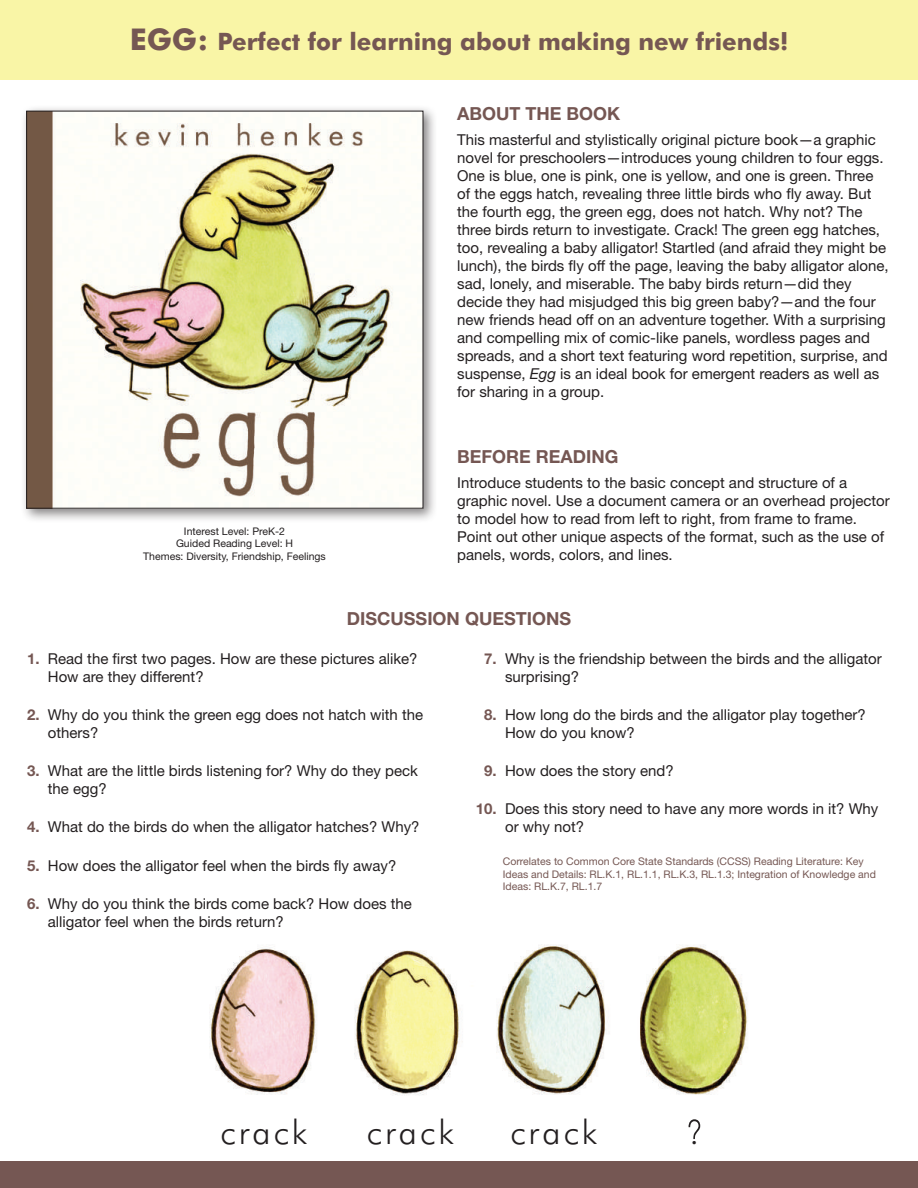
<style>
.page{position:relative;width:918px;height:1188px;background:#fff}
.page>*{position:absolute;margin:0;border:0;box-sizing:border-box;transform-origin:0 0}
.t1{font:300 33.6px "Futura BT";letter-spacing:.09em;color:#231f20}
.t2{font:700 24px "Futura BT";color:#755753}
.t3{font:700 18px "Helvetica Neue";color:#755753}
.t4{font:15px/18px "Helvetica Neue";color:#231f20}
.t5{font:10.5px/12.6px "Helvetica Neue";color:#755753}
.t6{font:10.5px/12.6px "Helvetica Neue";color:#231f20;text-align:center}
.s1{font-size:30px}
.s2{font-style:italic}
.s3{font-weight:700;color:#755753}
</style>
<div class="page">
<div style="left:20px;top:105px;width:418px;height:418px;background:#231f20;opacity:.55"></div>
<img style="left:28px;top:113px;width:393px;height:394px">
<div style="left:26px;top:111px;width:397px;height:398px;border:1px solid #231f20"></div>
<div style="left:0;top:0;width:918px;height:79px;background:#f9f5a6"></div>
<div style="left:0;top:1161px;width:918px;height:27px;background:#755753"></div>
<img style="left:210px;top:945px;width:538px;height:150px">
<svg style="left:688px;top:1119px;width:12px;height:20px"></svg>
<h2 class="t2" style="left:130px;top:27px;width:660px"><span class="s1">EGG:</span> Perfect for learning about making new friends!</h2>
<p class="t6" style="left:143px;top:525px;width:184px">Interest Level: PreK-2<br>Guided Reading Level: H<br>Themes: Diversity, Friendship, Feelings</p>
<p class="t3" style="left:457px;top:102px;width:165px">ABOUT THE BOOK</p>
<p class="t4" style="left:457px;top:130px;width:433px">This masterful and stylistically original picture book—a graphic novel for preschoolers—introduces young children to four eggs.<br>One is blue, one is pink, one is yellow, and one is green. Three of the eggs hatch, revealing three little birds who fly away. But the fourth egg, the green egg, does not hatch. Why not? The three birds return to investigate. Crack! The green egg hatches, too, revealing a baby alligator! Startled (and afraid they might be lunch), the birds fly off the page, leaving the baby alligator alone, sad, lonely, and miserable. The baby birds return—did they decide they had misjudged this big green baby?—and the four new friends head off on an adventure together. With a surprising and compelling mix of comic-like panels, wordless pages and spreads, and a short text featuring word repetition, surprise, and suspense, <span class="s2">Egg</span> is an ideal book for emergent readers as well as for sharing in a group.</p>
<p class="t3" style="left:457px;top:446px;width:163px">BEFORE READING</p>
<p class="t4" style="left:457px;top:473px;width:434px">Introduce students to the basic concept and structure of a graphic novel. Use a document camera or an overhead projector to model how to read from left to right, from frame to frame.<br>Point out other unique aspects of the format, such as the use of panels, words, colors, and lines.</p>
<p class="t3" style="left:347px;top:608px;width:226px">DISCUSSION QUESTIONS</p>
<p class="t4" style="left:48px;top:649px;width:371px;text-indent:-21px"><span class="s3">1.</span> Read the first two pages. How are these pictures alike?<br>How are they different?</p>
<p class="t4" style="left:48px;top:705px;width:377px;text-indent:-21px"><span class="s3">2.</span> Why do you think the green egg does not hatch with the others?</p>
<p class="t4" style="left:48px;top:762px;width:372px;text-indent:-21px"><span class="s3">3.</span> What are the little birds listening for? Why do they peck the egg?</p>
<p class="t4" style="left:27px;top:818px;width:394px"><span class="s3">4.</span> What do the birds do when the alligator hatches? Why?</p>
<p class="t4" style="left:27px;top:856px;width:371px"><span class="s3">5.</span> How does the alligator feel when the birds fly away?</p>
<p class="t4" style="left:48px;top:894px;width:366px;text-indent:-21px"><span class="s3">6.</span> Why do you think the birds come back? How does the alligator feel when the birds return?</p>
<p class="t4" style="left:505px;top:649px;width:378px;text-indent:-21px"><span class="s3">7.</span> Why is the friendship between the birds and the alligator surprising?</p>
<p class="t4" style="left:505px;top:705px;width:362px;text-indent:-21px"><span class="s3">8.</span> How long do the birds and the alligator play together?<br>How do you know?</p>
<p class="t4" style="left:484px;top:762px;width:191px"><span class="s3">9.</span> How does the story end?</p>
<p class="t4" style="left:505px;top:800px;width:375px;text-indent:-29px"><span class="s3">10.</span> Does this story need to have any more words in it? Why or why not?</p>
<p class="t5" style="left:503px;top:855px;width:375px">Correlates to Common Core State Standards (CCSS) Reading Literature: Key<br>Ideas and Details: RL.K.1, RL.1.1, RL.K.3, RL.1.3; Integration of Knowledge and<br>Ideas: RL.K.7, RL.1.7</p>
<h1 class="t1" style="left:221px;top:1111px;width:88px">crack</h1>
<h1 class="t1" style="left:367px;top:1111px;width:88px">crack</h1>
<h1 class="t1" style="left:510px;top:1111px;width:88px">crack</h1>
<h1 class="t1" style="left:690px;top:1111px;width:11px">.</h1>
</div>
